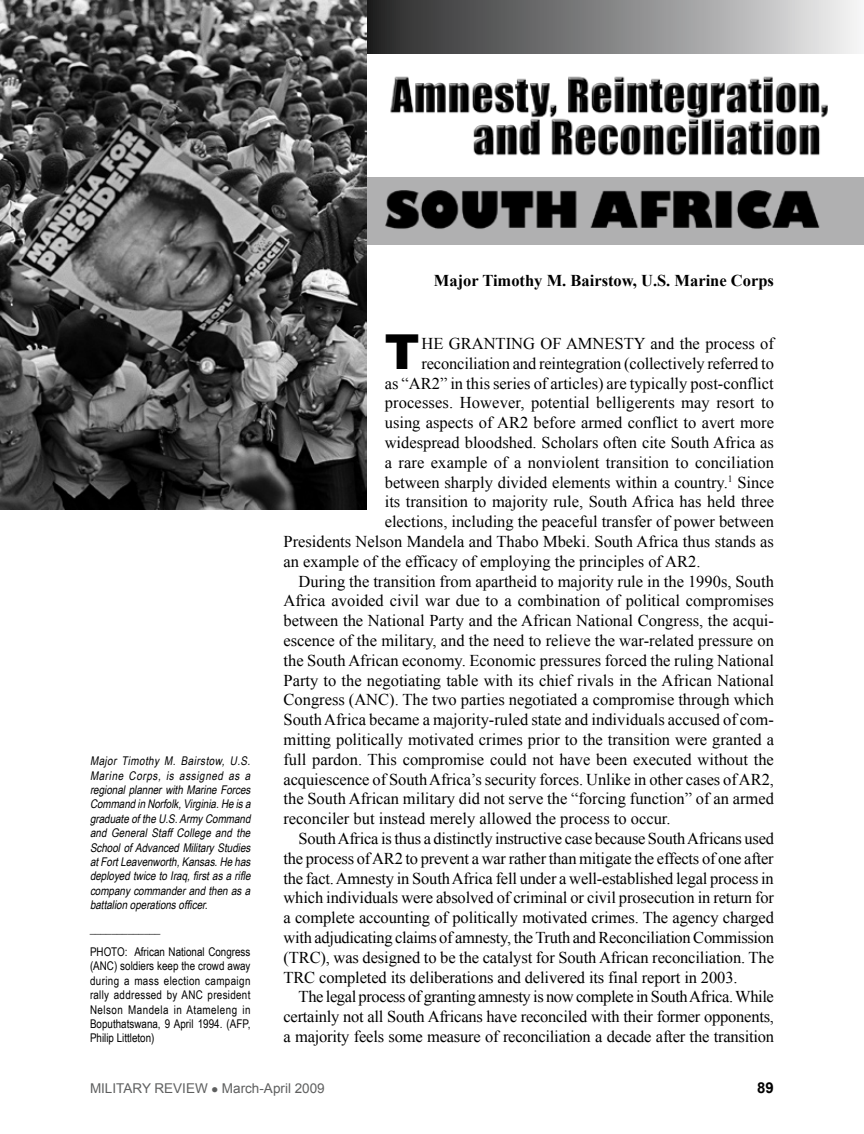
<style>
.page{position:relative;width:864px;height:1134px;background:#fff}
.page>*{position:absolute;margin:0;border:0;box-sizing:border-box;transform-origin:0 0}
.fob_Drop_Cap{font:900 48.15px "Arial";color:#000}
.fob{font:16.5px/19.8px "Times New Roman";letter-spacing:-.01em;color:#000;text-align:justify}
.fob_Drop_Cap-2{font:16.5px "Times New Roman";color:#000}
.author_byline{font:700 16.5px "Times New Roman";color:#000}
.subhead{font:700 15px "Arial";color:#000}
.subhead-2{font:13.5px "Arial";color:#5e5f5f}
.bio{font:italic 12px/14.4px "Arial Narrow";color:#000;text-align:justify}
.bio-2{font:12px/14.4px "Arial Narrow";color:#000;text-align:justify}
</style>
<div class="page">
<div style="left:357px;top:177px;width:507px;height:67px;background:#b0b0b1"></div>
<img style="left:385px;top:76px;width:443px;height:153px">
<div style="left:348px;top:0;width:516px;height:54px;background:linear-gradient(to right,#1b1c1c,#efeff0)"></div>
<img style="left:0;top:0;width:367px;height:509px">
<p class="bio" style="left:90px;top:753px;width:165px">Major Timothy M. Bairstow, U.S.<br>Marine Corps, is assigned as a regional planner with Marine Forces CommandinNorfolk,Virginia.Heisa graduateoftheU.S.ArmyCommand and General Staff College and the School ofAdvanced Military Studies atFortLeavenworth,Kansas.Hehas deployedtwicetoIraq,firstasarifle companycommanderandthenasa battalionoperationsofficer.</p>
<p class="bio" style="left:90px;top:921px;width:75px">_____________</p>
<p class="bio-2" style="left:90px;top:944px;width:162px">PHOTO: African National Congress (ANC) soldiers keep the crowd away during a mass election campaign rally addressed by ANC president Nelson Mandela in Atameleng in Boputhatswana, 9 April 1994. (AFP, Philip Littleton)</p>
<p class="author_byline" style="left:434px;top:269px;width:342px">Major Timothy M. Bairstow, U.S. Marine Corps</p>
<p class="fob_Drop_Cap" style="left:385px;top:317px;width:36px">T</p>
<p class="fob_Drop_Cap-2" style="left:421px;top:332px;width:356px">he granting of amnesty and the process of</p>
<p class="fob_Drop_Cap-2" style="left:421px;top:352px;width:354px">reconciliation and reintegration (collectively referred to</p>
<p class="fob_Drop_Cap-2" style="left:385px;top:372px;width:391px">as “AR2” in this series of articles) are typically post-conflict</p>
<p class="fob_Drop_Cap-2" style="left:385px;top:392px;width:391px">processes. However, potential belligerents may resort to</p>
<p class="fob_Drop_Cap-2" style="left:385px;top:412px;width:391px">using aspects of AR2 before armed conflict to avert more</p>
<p class="fob_Drop_Cap-2" style="left:385px;top:431px;width:391px">widespread bloodshed. Scholars often cite South Africa as</p>
<p class="fob_Drop_Cap-2" style="left:385px;top:451px;width:391px">a rare example of a nonviolent transition to conciliation</p>
<p class="fob_Drop_Cap-2" style="left:385px;top:471px;width:391px">between sharply divided elements within a country.<sup>1</sup> Since</p>
<p class="fob_Drop_Cap-2" style="left:385px;top:491px;width:391px">its transition to majority rule, South Africa has held three</p>
<p class="fob_Drop_Cap-2" style="left:385px;top:511px;width:391px">elections, including the peaceful transfer of power between</p>
<p class="fob_Drop_Cap-2" style="left:284px;top:530px;width:492px">Presidents Nelson Mandela and Thabo Mbeki. South Africa thus stands as</p>
<p class="fob_Drop_Cap-2" style="left:284px;top:550px;width:419px">an example of the efficacy of employing the principles of AR2.</p>
<p class="fob" style="left:284px;top:571px;width:492px;text-indent:15px">During the transition from apartheid to majority rule in the 1990s, South Africa avoided civil war due to a combination of political compromises between the National Party and the African National Congress, the acqui&shy;escence of the military, and the need to relieve the war-related pressure on the South African economy. Economic pressures forced the ruling National Party to the negotiating table with its chief rivals in the African National Congress (ANC). The two parties negotiated a compromise through which South Africa became a majority-ruled state and individuals accused of com&shy;mitting politically motivated crimes prior to the transition were granted a full pardon. This compromise could not have been executed without the acquiescence of South Africa’s security forces. Unlike in other cases of AR2, the South African military did not serve the “forcing function” of an armed reconciler but instead merely allowed the process to occur.</p>
<p class="fob" style="left:284px;top:828px;width:492px;text-indent:15px">South Africa is thus a distinctly instructive case because South Africans used the process of AR2 to prevent a war rather than mitigate the effects of one after the fact. Amnesty in South Africa fell under a well-established legal process in which individuals were absolved of criminal or civil prosecution in return for a complete accounting of politically motivated crimes. The agency charged with adjudicating claims of amnesty, the Truth and Reconciliation Commission (TRC), was designed to be the catalyst for South African reconciliation. The TRC completed its deliberations and delivered its final report in 2003.</p>
<p class="fob" style="left:284px;top:987px;width:492px;text-indent:15px">The legal process of granting amnesty is now complete in South Africa. While certainly not all South Africans have reconciled with their former opponents, a majority feels some measure of reconciliation a decade after the transition</p>
<p class="subhead-2" style="left:90px;top:1080px;width:236px">MILITARY REVIEW ● MARCH-APRIL 2009</p>
<p class="subhead" style="left:757px;top:1078px;width:18px">89</p>
</div>
